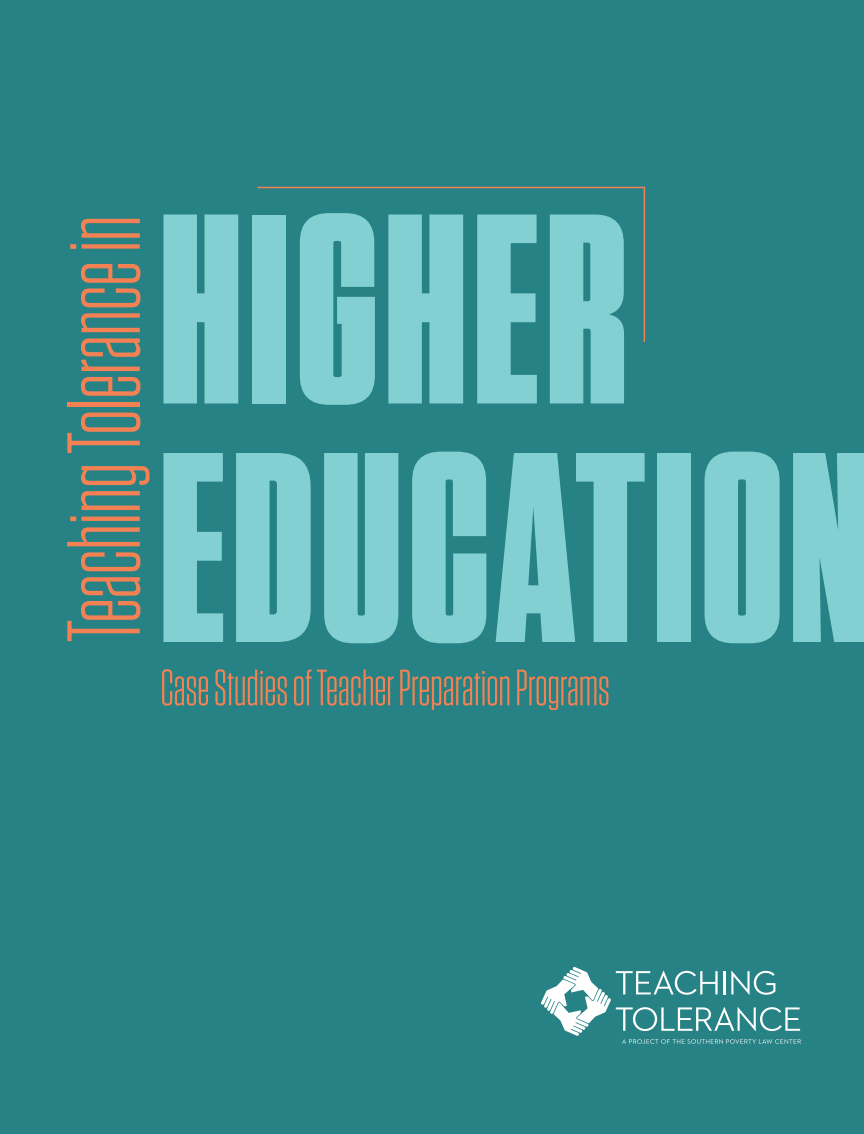
<style>
.page{position:relative;width:864px;height:1134px;background:#268284}
.page>*{position:absolute;margin:0;border:0;box-sizing:border-box;transform-origin:0 0}
.t1{font:900 270px "Tungsten Condensed";letter-spacing:.03em;color:#83d0d2}
.t2{font:103.5px "Tungsten Condensed";color:#f48153}
.t3{font:51px "Tungsten Condensed";color:#f48153}
</style>
<div class="page">
<svg style="left:257px;top:186px;width:389px;height:156px"></svg>
<svg style="left:541px;top:967px;width:260px;height:77px"></svg>
<h2 class="t2" style="left:55px;top:642px;width:428px;rotate:-90deg">Teaching Tolerance in</h2>
<h1 class="t1" style="left:160px;top:171px;width:468px">HIGHER</h1>
<h1 class="t1" style="left:160px;top:410px;width:709px">EDUCATION</h1>
<p class="t3" style="left:160px;top:663px;width:451px">Case Studies of Teacher Preparation Programs</p>
</div>
